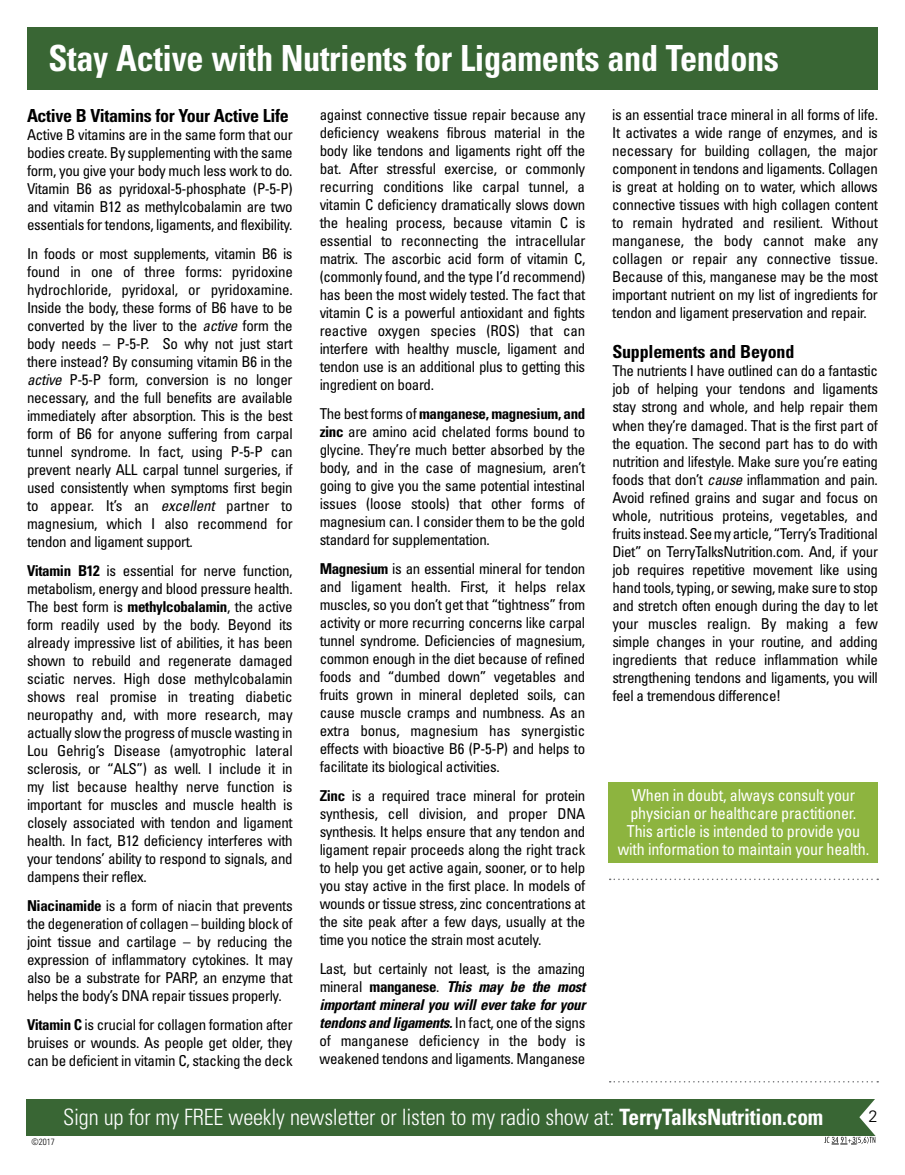
<style>
.page{position:relative;width:905px;height:1175px;background:#fff}
.page>*{position:absolute;margin:0;border:0;box-sizing:border-box;transform-origin:0 0}
.t1{font:700 condensed 36px "Univers";letter-spacing:-.01em;color:#fff;scale:.95 1}
.t2{font:300 condensed 22.5px "Univers";letter-spacing:-.01em;color:#fff}
.t3{font:700 condensed 18px "Univers";letter-spacing:-.02em;color:#000}
.t4{font:condensed 16.5px/18px "Univers";letter-spacing:-.01em;color:#fff;text-align:center}
.t5{font:300 16.5px "Univers";color:#000}
.t6{font:condensed 15px/18px "Univers";letter-spacing:-.025em;color:#000;text-align:justify}
.t7{font:300 condensed 9px "Univers";color:#000}
.s1{font-style:italic}
.s2{font-weight:700}
.s3{font-weight:700;font-style:italic}
</style>
<div class="page">
<div style="left:27px;top:27px;width:851px;height:63px;background:#396634"></div>
<div style="left:26px;top:1099px;width:851px;height:36px;background:#396634"></div>
<svg style="left:609px;top:878px;width:269px;height:2px"></svg>
<svg style="left:609px;top:1081px;width:269px;height:1px"></svg>
<svg style="left:824px;top:1099px;width:53px;height:45px"></svg>
<div style="left:609px;top:782px;width:269px;height:81px;background:#8db43f"></div>
<h1 class="t1" style="left:49px;top:36px;width:770px">Stay Active with Nutrients for Ligaments and Tendons</h1>
<p class="t3" style="left:27px;top:105px;width:263px">Active B Vitamins for Your Active Life</p>
<p class="t6" style="left:27px;top:126px;width:267px">Active B vitamins are in the same form that our bodies create. By supplementing with the same form, you give your body much less work to do.<br>Vitamin B6 as pyridoxal-5-phosphate (P-5-P) and vitamin B12 as methylcobalamin are two essentials for tendons, ligaments, and flexibility.</p>
<p class="t6" style="left:27px;top:245px;width:267px">In foods or most supplements, vitamin B6 is found in one of three forms: pyridoxine hydrochloride, pyridoxal, or pyridoxamine.<br>Inside the body, these forms of B6 have to be converted by the liver to the <span class="s1">active</span> form the body needs – P-5-P. So why not just start there instead? By consuming vitamin B6 in the <span class="s1">active</span> P-5-P form, conversion is no longer necessary, and the full benefits are available immediately after absorption. This is the best form of B6 for anyone suffering from carpal tunnel syndrome. In fact, using P-5-P can prevent nearly ALL carpal tunnel surgeries, if used consistently when symptoms first begin to appear. It’s an <span class="s1">excellent</span> partner to magnesium, which I also recommend for tendon and ligament support.</p>
<p class="t6" style="left:27px;top:561px;width:267px"><span class="s2">Vitamin B12</span> is essential for nerve function, metabolism, energy and blood pressure health.<br>The best form is <span class="s2">methylcobalamin</span>, the active form readily used by the body. Beyond its already impressive list of abilities, it has been shown to rebuild and regenerate damaged sciatic nerves. High dose methylcobalamin shows real promise in treating diabetic neuropathy and, with more research, may actually slow the progress of muscle wasting in Lou Gehrig’s Disease (amyotrophic lateral sclerosis, or “ALS”) as well. I include it in my list because healthy nerve function is important for muscles and muscle health is closely associated with tendon and ligament health. In fact, B12 deficiency interferes with your tendons’ ability to respond to signals, and dampens their reflex.</p>
<p class="t6" style="left:27px;top:896px;width:267px"><span class="s2">Niacinamide</span> is a form of niacin that prevents the degeneration of collagen – building block of joint tissue and cartilage – by reducing the expression of inflammatory cytokines. It may also be a substrate for PARP, an enzyme that helps the body’s DNA repair tissues properly.</p>
<p class="t6" style="left:27px;top:1015px;width:267px"><span class="s2">Vitamin C</span> is crucial for collagen formation after bruises or wounds. As people get older, they can be deficient in vitamin C, stacking the deck</p>
<p class="t6" style="left:612px;top:105px;width:267px">is an essential trace mineral in all forms of life.<br>It activates a wide range of enzymes, and is necessary for building collagen, the major component in tendons and ligaments. Collagen is great at holding on to water, which allows connective tissues with high collagen content to remain hydrated and resilient. Without manganese, the body cannot make any collagen or repair any connective tissue.<br>Because of this, manganese may be the most important nutrient on my list of ingredients for tendon and ligament preservation and repair.</p>
<p class="t3" style="left:612px;top:341px;width:183px">Supplements and Beyond</p>
<p class="t6" style="left:612px;top:362px;width:267px">The nutrients I have outlined can do a fantastic job of helping your tendons and ligaments stay strong and whole, and help repair them when they’re damaged. That is the first part of the equation. The second part has to do with nutrition and lifestyle. Make sure you’re eating foods that don’t <span class="s1">cause</span> inflammation and pain.<br>Avoid refined grains and sugar and focus on whole, nutritious proteins, vegetables, and fruits instead. See my article, “Terry’s Traditional Diet” on TerryTalksNutrition.com. And, if your job requires repetitive movement like using hand tools, typing, or sewing, make sure to stop and stretch often enough during the day to let your muscles realign. By making a few simple changes in your routine, and adding ingredients that reduce inflammation while strengthening tendons and ligaments, you will feel a tremendous difference!</p>
<p class="t6" style="left:320px;top:105px;width:267px">against connective tissue repair because any deficiency weakens fibrous material in the body like tendons and ligaments right off the bat. After stressful exercise, or commonly recurring conditions like carpal tunnel, a vitamin C deficiency dramatically slows down the healing process, because vitamin C is essential to reconnecting the intracellular matrix. The ascorbic acid form of vitamin C, (commonly found, and the type I’d recommend) has been the most widely tested. The fact that vitamin C is a powerful antioxidant and fights reactive oxygen species (ROS) that can interfere with healthy muscle, ligament and tendon use is an additional plus to getting this ingredient on board.</p>
<p class="t6" style="left:320px;top:404px;width:267px">The best forms of <span class="s2">manganese, magnesium, and zinc</span> are amino acid chelated forms bound to glycine. They’re much better absorbed by the body, and in the case of magnesium, aren’t going to give you the same potential intestinal issues (loose stools) that other forms of magnesium can. I consider them to be the gold standard for supplementation.</p>
<p class="t6" style="left:320px;top:559px;width:267px"><span class="s2">Magnesium</span> is an essential mineral for tendon and ligament health. First, it helps relax muscles, so you don’t get that “tightness” from activity or more recurring concerns like carpal tunnel syndrome. Deficiencies of magnesium, common enough in the diet because of refined foods and “dumbed down” vegetables and fruits grown in mineral depleted soils, can cause muscle cramps and numbness. As an extra bonus, magnesium has synergistic effects with bioactive B6 (P-5-P) and helps to facilitate its biological activities.</p>
<p class="t6" style="left:320px;top:786px;width:267px"><span class="s2">Zinc</span> is a required trace mineral for protein synthesis, cell division, and proper DNA synthesis. It helps ensure that any tendon and ligament repair proceeds along the right track to help you get active again, sooner, or to help you stay active in the first place. In models of wounds or tissue stress, zinc concentrations at the site peak after a few days, usually at the time you notice the strain most acutely.</p>
<p class="t6" style="left:319px;top:959px;width:267px">Last, but certainly not least, is the amazing mineral <span class="s2">manganese</span>. <span class="s3">This may be the most important mineral you will ever take for your tendons and ligaments.</span> In fact, one of the signs of manganese deficiency in the body is weakened tendons and ligaments. Manganese</p>
<p class="t4" style="left:617px;top:785px;width:253px">When in doubt, always consult your physician or healthcare practitioner.<br>This article is intended to provide you with information to maintain your health.</p>
<p class="t7" style="left:32px;top:1136px;width:25px">©2017</p>
<h2 class="t2" style="left:63px;top:1103px;width:761px">Sign up for my FREE weekly newsletter or listen to my radio show at: <span class="s2">TerryTalksNutrition.com</span></h2>
<p class="t5" style="left:868px;top:1106px;width:11px">2</p>
</div>
